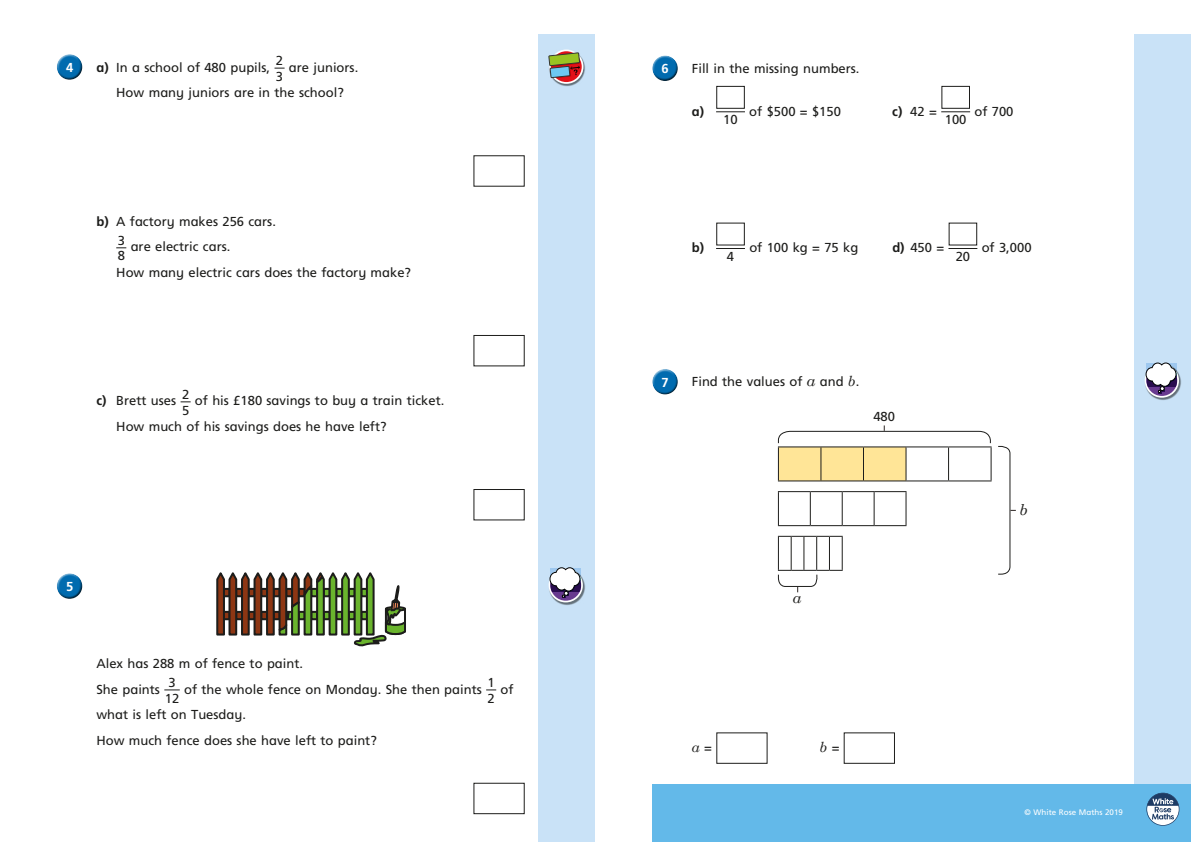
<style>
.page{position:relative;width:1191px;height:842px;background:#fff}
.page>*{position:absolute;margin:0;border:0;box-sizing:border-box;transform-origin:0 0}
.t1{font:italic 15px "Century Schoolbook";color:#1d1d1b}
.t2{font:italic 14px "Century Schoolbook";color:#1d1d1b}
.t3{font:13px/25.7px "Frutiger Inf";color:#1d1d1b}
.t4{font:700 13px "Frutiger Inf";color:#fff}
.t5{font:700 13px "Frutiger Inf";color:#1d1d1b}
.t6{font:8px "Frutiger Inf";color:#fff}
.s1{font-weight:700}
.s2{font-family:"Century Schoolbook";font-style:italic;font-size:15px}
.s3{font-family:"Century Schoolbook";font-style:italic;font-size:14px}
.s4{font-family:"Frutiger Inf";font-style:normal;font-size:13px}
</style>
<div class="page">
<div style="left:539px;top:34px;width:99px;height:808px;background:#c9e2f7"></div>
<div style="left:1134px;top:34px;width:57px;height:808px;background:#c9e2f7"></div>
<div style="left:595px;top:0;width:43px;height:842px;background:#fff"></div>
<div style="left:57px;top:54px;width:26px;height:20px;background:#fff;opacity:.75"></div>
<div style="left:57px;top:58px;width:27px;height:23px;background:#1d1d1b;opacity:.75"></div>
<div style="left:473px;top:155px;width:51px;height:32px;border:1px solid #1d1d1b"></div>
<div style="left:473px;top:335px;width:51px;height:31px;border:1px solid #1d1d1b"></div>
<div style="left:473px;top:489px;width:51px;height:31px;border:1px solid #1d1d1b"></div>
<div style="left:57px;top:573px;width:26px;height:20px;background:#fff;opacity:.75"></div>
<div style="left:57px;top:577px;width:27px;height:23px;background:#1d1d1b;opacity:.75"></div>
<svg style="left:164px;top:689px;width:16px;height:1px"></svg>
<div style="left:473px;top:783px;width:51px;height:31px;border:1px solid #1d1d1b"></div>
<div style="left:652px;top:785px;width:539px;height:57px;background:#63b9e9"></div>
<svg style="left:1146px;top:793px;width:33px;height:33px"></svg>
<div style="left:652px;top:55px;width:26px;height:21px;background:#fff;opacity:.75"></div>
<div style="left:652px;top:59px;width:27px;height:23px;background:#1d1d1b;opacity:.75"></div>
<svg style="left:716px;top:111px;width:29px;height:1px"></svg>
<div style="left:716px;top:86px;width:28px;height:23px;border:1px solid #1d1d1b"></div>
<svg style="left:941px;top:111px;width:29px;height:1px"></svg>
<div style="left:941px;top:86px;width:29px;height:23px;border:1px solid #1d1d1b"></div>
<svg style="left:716px;top:248px;width:29px;height:1px"></svg>
<svg style="left:948px;top:248px;width:29px;height:1px"></svg>
<div style="left:652px;top:368px;width:26px;height:21px;background:#fff;opacity:.75"></div>
<div style="left:652px;top:373px;width:27px;height:22px;background:#1d1d1b;opacity:.75"></div>
<div style="left:716px;top:732px;width:51px;height:32px;border:1px solid #1d1d1b"></div>
<div style="left:843px;top:732px;width:52px;height:32px;border:1px solid #1d1d1b"></div>
<img style="left:549px;top:568px;width:36px;height:37px">
<svg style="left:549px;top:569px;width:33px;height:32px"></svg>
<div style="left:548px;top:568px;width:35px;height:34px;border:2px solid #fff;border-radius:50%"></div>
<svg style="left:550px;top:567px;width:30px;height:31px"></svg>
<img style="left:1149px;top:364px;width:32px;height:36px">
<svg style="left:1145px;top:364px;width:33px;height:33px"></svg>
<div style="left:1144px;top:363px;width:35px;height:35px;border:2px solid #fff;border-radius:50%"></div>
<svg style="left:1145px;top:363px;width:31px;height:30px"></svg>
<img style="left:555px;top:56px;width:30px;height:31px">
<div style="left:549px;top:50px;width:34px;height:34px;border:2px solid #fff;border-radius:50%"></div>
<svg style="left:548px;top:50px;width:32px;height:32px"></svg>
<svg style="left:216px;top:572px;width:190px;height:74px"></svg>
<svg style="left:779px;top:492px;width:126px;height:33px"></svg>
<hr style="left:810px;top:492px;width:1px;height:33px;background:#1d1d1b">
<hr style="left:841px;top:492px;width:1px;height:33px;background:#1d1d1b">
<hr style="left:873px;top:492px;width:1px;height:33px;background:#1d1d1b">
<hr style="left:905px;top:492px;width:1px;height:33px;background:#1d1d1b">
<hr style="left:778px;top:491px;width:32px;height:1px;background:#1d1d1b">
<hr style="left:778px;top:492px;width:1px;height:33px;background:#1d1d1b">
<hr style="left:810px;top:491px;width:32px;height:1px;background:#1d1d1b">
<hr style="left:842px;top:491px;width:32px;height:1px;background:#1d1d1b">
<hr style="left:874px;top:491px;width:32px;height:1px;background:#1d1d1b">
<hr style="left:778px;top:525px;width:32px;height:1px;background:#1d1d1b">
<hr style="left:810px;top:525px;width:32px;height:1px;background:#1d1d1b">
<hr style="left:842px;top:525px;width:32px;height:1px;background:#1d1d1b">
<hr style="left:874px;top:525px;width:32px;height:1px;background:#1d1d1b">
<svg style="left:777px;top:425px;width:214px;height:56px"></svg>
<svg style="left:777px;top:536px;width:65px;height:56px"></svg>
<svg style="left:998px;top:445px;width:17px;height:130px"></svg>
<p class="t4" style="left:66px;top:60px;width:9px">4</p>
<p class="t3" style="left:96px;top:54px;width:175px"><span class="s1">a)</span> In a school of 480 pupils,</p>
<p class="t3" style="left:276px;top:52px;width:9px;line-height:15.8px">2<br>3</p>
<p class="t3" style="left:116px;top:54px;width:243px;text-indent:173px">are juniors.<br>How many juniors are in the school?</p>
<p class="t3" style="left:118px;top:212px;width:160px;line-height:19px;text-indent:-21px"><span class="s1">b)</span> A factory makes 256 cars.<br>3</p>
<p class="t3" style="left:118px;top:243px;width:9px">8</p>
<p class="t3" style="left:116px;top:234px;width:296px;text-indent:14px">are electric cars.<br>How many electric cars does the factory make?</p>
<p class="t3" style="left:96px;top:388px;width:81px"><span class="s1">c)</span> Brett uses</p>
<p class="t3" style="left:182px;top:386px;width:9px;line-height:15.8px">2<br>5</p>
<p class="t3" style="left:116px;top:388px;width:329px;text-indent:79px">of his £180 savings to buy a train ticket.<br>How much of his savings does he have left?</p>
<p class="t4" style="left:66px;top:579px;width:9px">5</p>
<p class="t3" style="left:96px;top:650px;width:208px">Alex has 288 m of fence to paint.<br>She paints</p>
<p class="t3" style="left:165px;top:674px;width:16px;line-height:15.8px">3<br>12</p>
<p class="t3" style="left:184px;top:676px;width:299px">of the whole fence on Monday. She then paints</p>
<p class="t3" style="left:487px;top:674px;width:9px;line-height:15.8px">1<br>2</p>
<p class="t3" style="left:500px;top:676px;width:15px">of</p>
<p class="t3" style="left:96px;top:702px;width:282px">what is left on Tuesday.<br>How much fence does she have left to paint?</p>
<p class="t4" style="left:661px;top:61px;width:9px">6</p>
<p class="t3" style="left:692px;top:56px;width:169px">Fill in the missing numbers.</p>
<p class="t5" style="left:692px;top:104px;width:14px">a)</p>
<p class="t3" style="left:723px;top:107px;width:16px">10</p>
<p class="t3" style="left:749px;top:98px;width:93px">of $500 = $150</p>
<p class="t3" style="left:892px;top:98px;width:46px"><span class="s1">c)</span> 42 =</p>
<p class="t3" style="left:944px;top:107px;width:23px">100</p>
<p class="t3" style="left:974px;top:98px;width:41px">of 700</p>
<p class="t5" style="left:692px;top:240px;width:14px">b)</p>
<p class="t3" style="left:727px;top:244px;width:9px">4</p>
<p class="t3" style="left:749px;top:235px;width:110px">of 100 kg = 75 kg</p>
<p class="t3" style="left:892px;top:235px;width:53px"><span class="s1">d)</span> 450 =</p>
<p class="t3" style="left:955px;top:244px;width:16px">20</p>
<p class="t3" style="left:981px;top:235px;width:51px">of 3,000</p>
<p class="t4" style="left:661px;top:375px;width:9px">7</p>
<p class="t3" style="left:692px;top:369px;width:169px">Find the values of <span class="s2">a</span> and <span class="s3">b</span>.</p>
<p class="t3" style="left:873px;top:403px;width:23px">480</p>
<p class="t1" style="left:793px;top:589px;width:10px">a</p>
<p class="t1" style="left:1019px;top:501px;width:10px">b</p>
<p class="t2" style="left:692px;top:738px;width:22px">a <span class="s4">=</span></p>
<p class="t2" style="left:819px;top:738px;width:21px">b <span class="s4">=</span></p>
<p class="t6" style="left:1024px;top:808px;width:100px">© White Rose Maths 2019</p>
</div>
